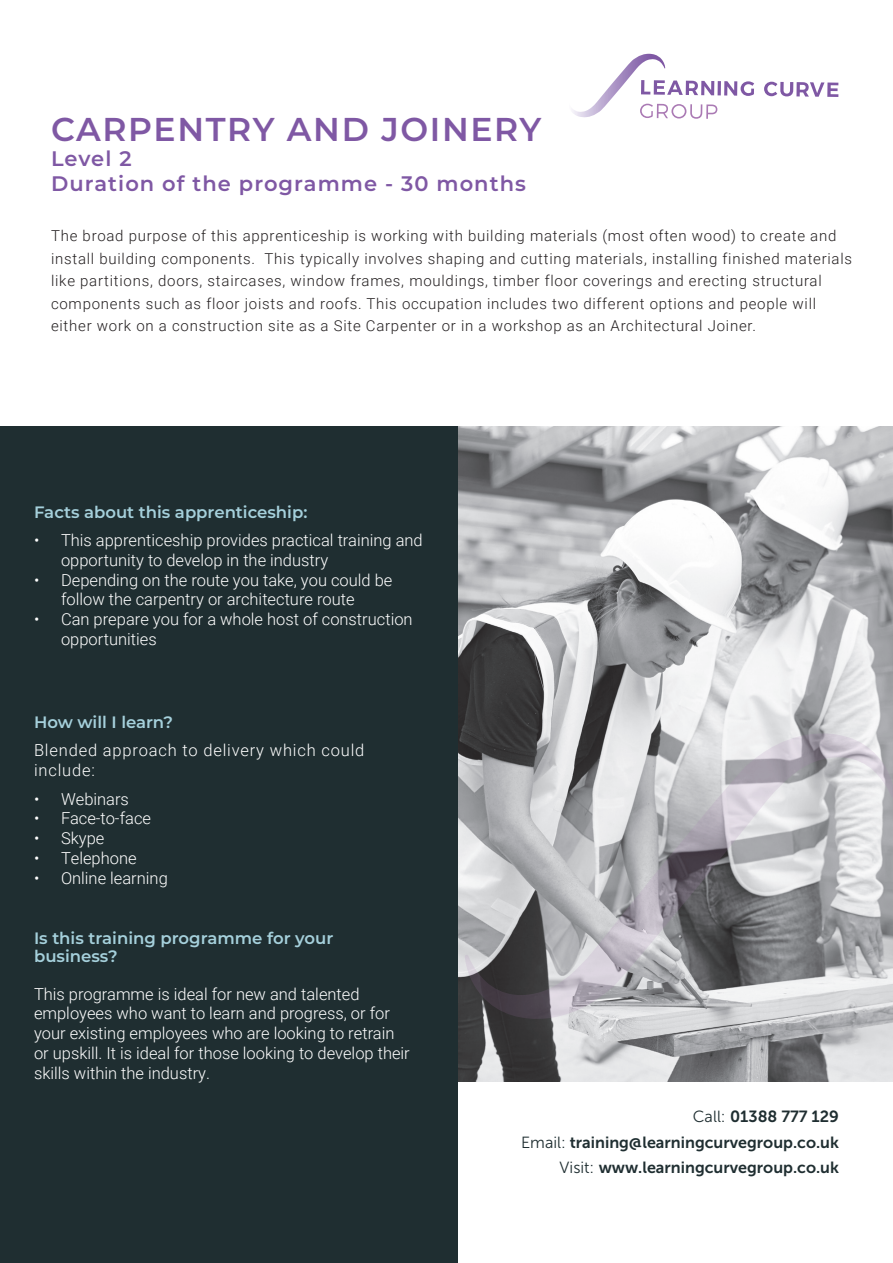
<style>
.page{position:relative;width:893px;height:1263px;background:#fff}
.page>*{position:absolute;margin:0;border:0;box-sizing:border-box;transform-origin:0 0}
.t1{font:600 33px "Montserrat";letter-spacing:.05em;color:#7f58a4}
.t2{font:600 21px "Montserrat";letter-spacing:.05em;color:#7f58a4}
.B1_Headers{font:300 16.5px/19.8px "Roboto";color:#fff}
.B1_Headers-2{font:600 16.5px/18px "Montserrat";color:#a5d0db}
.B1_Headers-3{font:300 16.5px/19.8px "Roboto";letter-spacing:.05em;color:#fff}
.t3{font:16.2px/25.3px "Museo Sans 700";color:#1f2e31;text-align:right}
.t4{font:300 15px/22.5px "Roboto";letter-spacing:.05em;color:#231f20}
.s1{font-family:"Museo Sans 300"}
</style>
<div class="page">
<img style="left:458px;top:426px;width:435px;height:655px">
<svg style="left:717px;top:81px;width:4px;height:14px"></svg>
<svg style="left:724px;top:81px;width:30px;height:15px"></svg>
<svg style="left:764px;top:82px;width:74px;height:15px"></svg>
<svg style="left:572px;top:54px;width:145px;height:65px"></svg>
<div style="left:0;top:426px;width:458px;height:837px;background:#1f2e31"></div>
<svg style="left:465px;top:733px;width:428px;height:287px;background:#acacaf"></svg>
<p class="t1" style="left:51px;top:106px;width:492px">CARPENTRY AND JOINERY</p>
<p class="t2" style="left:51px;top:144px;width:82px">Level 2</p>
<p class="t2" style="left:51px;top:169px;width:476px">Duration of the programme - 30 months</p>
<p class="t4" style="left:51px;top:224px;width:803px">The broad purpose of this apprenticeship is working with building materials (most often wood) to create and install building components. This typically involves shaping and cutting materials, installing finished materials like partitions, doors, staircases, window frames, mouldings, timber floor coverings and erecting structural components such as floor joists and roofs. This occupation includes two different options and people will either work on a construction site as a Site Carpenter or in a workshop as an Architectural Joiner.</p>
<p class="B1_Headers-2" style="left:34px;top:502px;width:275px">Facts about this apprenticeship:</p>
<p class="B1_Headers" style="left:61px;top:530px;width:363px;text-indent:-27px">• This apprenticeship provides practical training and opportunity to develop in the industry</p>
<p class="B1_Headers" style="left:61px;top:569px;width:333px;text-indent:-27px">• Depending on the route you take, you could be follow the carpentry or architecture route</p>
<p class="B1_Headers" style="left:61px;top:609px;width:353px;text-indent:-27px">• Can prepare you for a whole host of construction opportunities</p>
<p class="B1_Headers-2" style="left:34px;top:712px;width:141px">How will I learn?</p>
<p class="B1_Headers-3" style="left:34px;top:740px;width:332px">Blended approach to delivery which could include:</p>
<p class="B1_Headers" style="left:34px;top:788px;width:96px">• Webinars</p>
<p class="B1_Headers" style="left:34px;top:808px;width:119px">• Face-to-face</p>
<p class="B1_Headers" style="left:34px;top:828px;width:72px">• Skype</p>
<p class="B1_Headers" style="left:34px;top:847px;width:104px">• Telephone</p>
<p class="B1_Headers" style="left:34px;top:867px;width:135px">• Online learning</p>
<p class="B1_Headers-2" style="left:34px;top:928px;width:301px">Is this training programme for your business?</p>
<p class="B1_Headers" style="left:34px;top:983px;width:377px">This programme is ideal for new and talented employees who want to learn and progress, or for your existing employees who are looking to retrain or upskill. It is ideal for those looking to develop their skills within the industry.</p>
<p class="t3" style="left:521px;top:1104px;width:319px"><span class="s1">Call:</span> 01388 777 129<br><span class="s1">Email:</span> training@learningcurvegroup.co.uk<br><span class="s1">Visit:</span> www.learningcurvegroup.co.uk</p>
</div>
